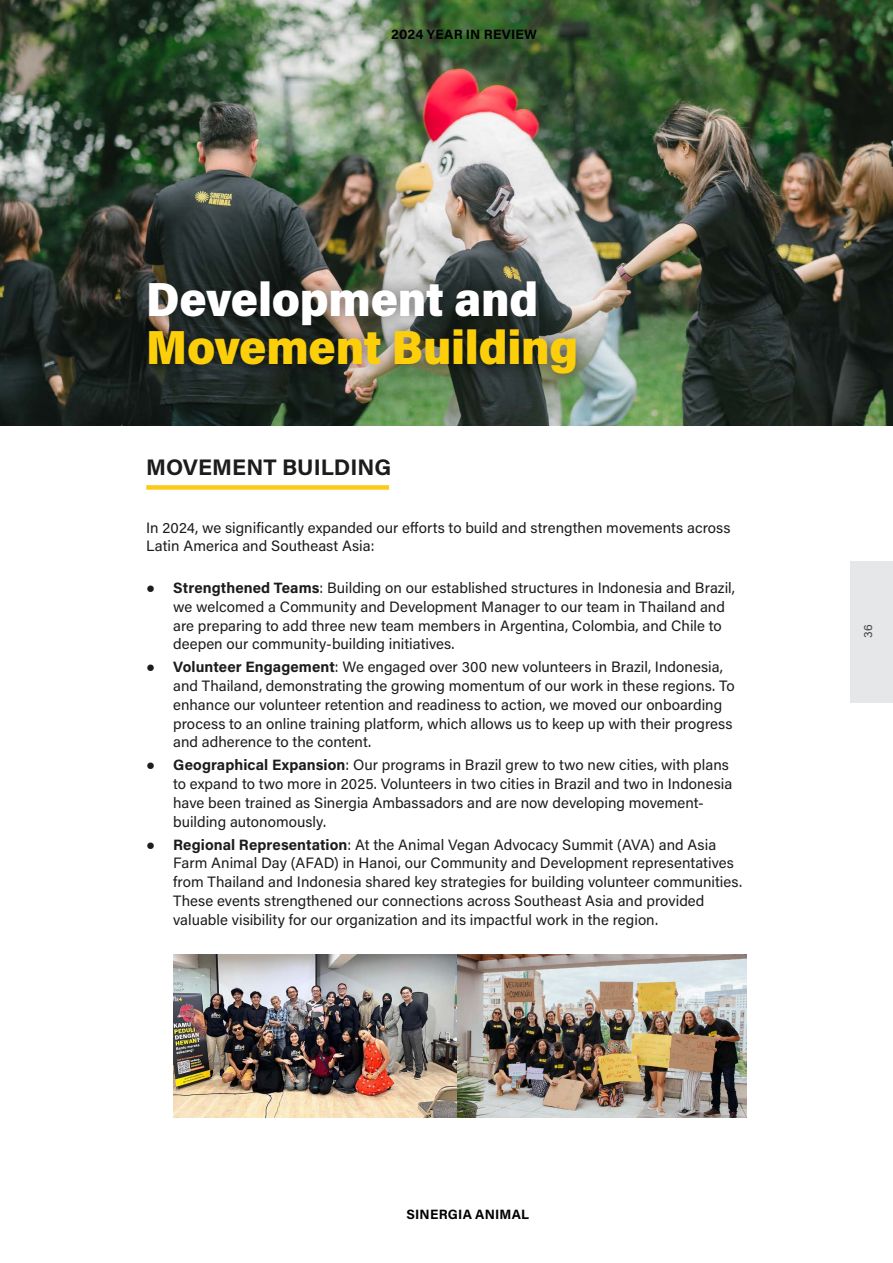
<style>
.page{position:relative;width:893px;height:1263px;background:#fff}
.page>*{position:absolute;margin:0;border:0;box-sizing:border-box;transform-origin:0 0}
.t1{font:900 48px "Acumin Pro Semi Cond";letter-spacing:-.005em;color:#fdcf0b}
.t2{font:900 48px "Acumin Pro Semi Cond";letter-spacing:-.005em;color:#fff}
.t3{font:700 22.5px "Acumin Pro";color:#1d1c1d}
.t4{font:15px/18.8px "Acumin Pro";color:#1d1c1d}
.t5{font:700 13.5px "Acumin Pro";letter-spacing:.015em;color:#000}
.t6{font:12px "Acumin Pro";color:#434343}
.s1{font-family:"Arial"}
.s2{font-weight:700}
</style>
<div class="page">
<img style="left:0;top:0;width:893px;height:425px">
<div style="left:136px;top:268px;width:454px;height:120px;background:#000;opacity:.45"></div>
<div style="left:146px;top:485px;width:243px;height:5px;background:#ffc917"></div>
<img style="left:174px;top:954px;width:573px;height:164px">
<div style="left:850px;top:561px;width:43px;height:141px;background:#e6e7e8"></div>
<p class="t5" style="left:391px;top:24px;width:148px">2024 YEAR IN REVIEW</p>
<h1 class="t2" style="left:146px;top:266px;width:394px">Development and</h1>
<h1 class="t1" style="left:146px;top:314px;width:433px">Movement Building</h1>
<h2 class="t3" style="left:146px;top:451px;width:247px">MOVEMENT BUILDING</h2>
<p class="t4" style="left:146px;top:517px;width:586px">In 2024, we significantly expanded our efforts to build and strengthen movements across<br>Latin America and Southeast Asia:</p>
<p class="t4" style="left:173px;top:578px;width:563px;text-indent:-27px"><span class="s1">●</span> <span class="s2">Strengthened Teams</span>: Building on our established structures in Indonesia and Brazil, we welcomed a Community and Development Manager to our team in Thailand and are preparing to add three new team members in Argentina, Colombia, and Chile to deepen our community-building initiatives.</p>
<p class="t4" style="left:173px;top:657px;width:563px;text-indent:-27px"><span class="s1">●</span> <span class="s2">Volunteer Engagement</span>: We engaged over 300 new volunteers in Brazil, Indonesia, and Thailand, demonstrating the growing momentum of our work in these regions. To enhance our volunteer retention and readiness to action, we moved our onboarding process to an online training platform, which allows us to keep up with their progress and adherence to the content.</p>
<p class="t4" style="left:173px;top:755px;width:561px;text-indent:-27px"><span class="s1">●</span> <span class="s2">Geographical Expansion</span>: Our programs in Brazil grew to two new cities, with plans to expand to two more in 2025. Volunteers in two cities in Brazil and two in Indonesia have been trained as Sinergia Ambassadors and are now developing movement&shy;building autonomously.</p>
<p class="t4" style="left:173px;top:834px;width:570px;text-indent:-27px"><span class="s1">●</span> <span class="s2">Regional Representation</span>: At the Animal Vegan Advocacy Summit (AVA) and Asia Farm Animal Day (AFAD) in Hanoi, our Community and Development representatives from Thailand and Indonesia shared key strategies for building volunteer communities.<br>These events strengthened our connections across Southeast Asia and provided valuable visibility for our organization and its impactful work in the region.</p>
<p class="t5" style="left:406px;top:1205px;width:124px">SINERGIA ANIMAL</p>
<p class="t6" style="left:860px;top:638px;width:15px;rotate:-90deg">36</p>
</div>
